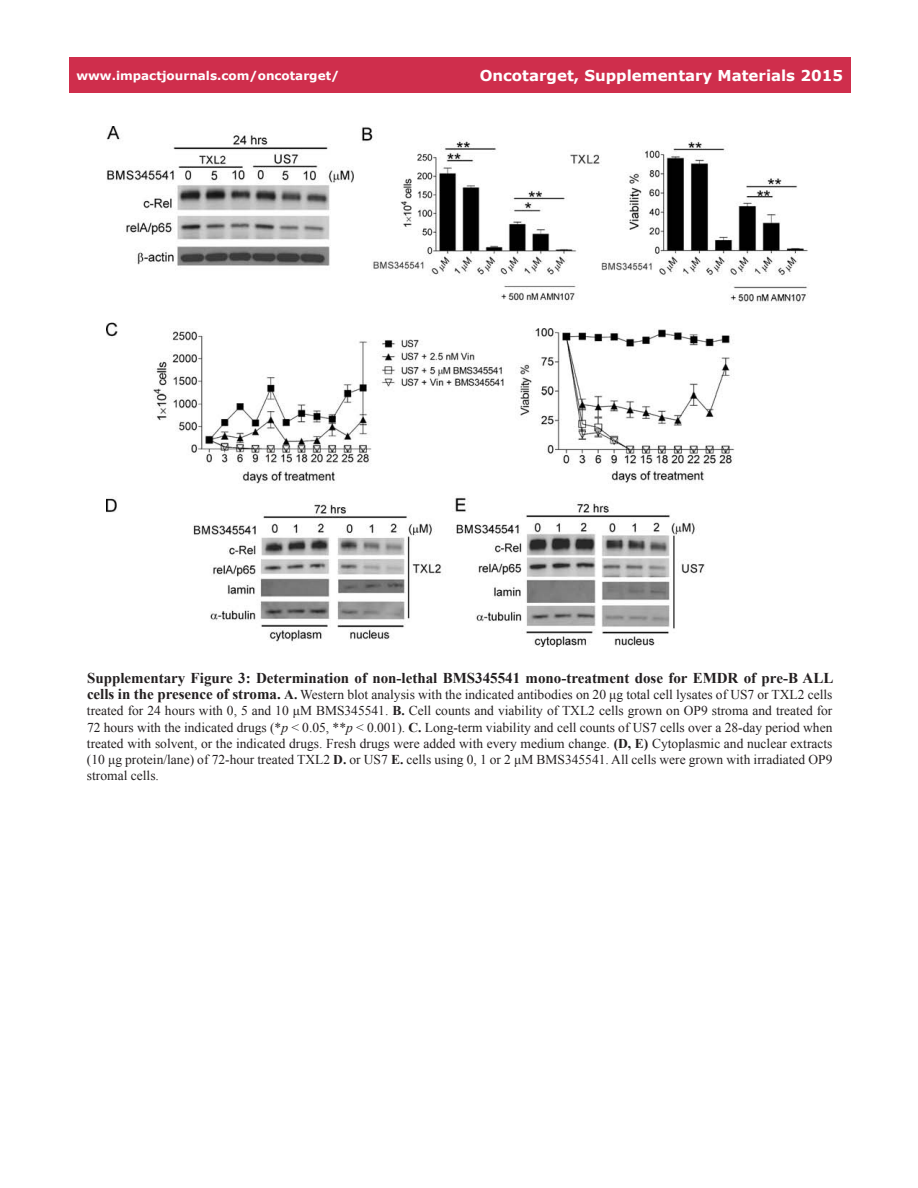
<style>
.page{position:relative;width:918px;height:1188px;background:#fff}
.page>*{position:absolute;margin:0;border:0;box-sizing:border-box;transform-origin:0 0}
.FigureText{font:700 15px "Times New Roman";color:#231f20}
.t1{font:700 15px "Verdana";color:#fff}
.FigureText-2{font:13.5px/16.2px "Times New Roman";color:#231f20;text-align:justify}
.t2{font:700 12px "Verdana";color:#fff}
.s1{font-weight:700;font-size:15px}
.s2{font-weight:700}
.s3{font-style:italic}
</style>
<div class="page">
<div style="left:69px;top:57px;width:781px;height:36px;background:#cf2e4c"></div>
<img style="left:107px;top:127px;width:701px;height:519px">
<p class="t2" style="left:76px;top:67px;width:264px">www.impactjournals.com/oncotarget/</p>
<p class="t1" style="left:480px;top:65px;width:365px">Oncotarget, Supplementary Materials 2015</p>
<p class="FigureText" style="left:87px;top:668px;width:748px">Supplementary Figure 3: Determination of non-lethal BMS345541 mono-treatment dose for EMDR of pre-B ALL</p>
<p class="FigureText-2" style="left:87px;top:686px;width:747px"><span class="s1">cells in the presence of stroma.</span> <span class="s2">A.</span> Western blot analysis with the indicated antibodies on 20 μg total cell lysates of US7 or TXL2 cells treated for 24 hours with 0, 5 and 10 μM BMS345541. <span class="s2">B.</span> Cell counts and viability of TXL2 cells grown on OP9 stroma and treated for 72 hours with the indicated drugs (*<span class="s3">p</span> &lt; 0.05, **<span class="s3">p</span> &lt; 0.001). <span class="s2">C.</span> Long-term viability and cell counts of US7 cells over a 28-day period when treated with solvent, or the indicated drugs. Fresh drugs were added with every medium change. <span class="s2">(D, E)</span> Cytoplasmic and nuclear extracts (10 μg protein/lane) of 72-hour treated TXL2 <span class="s2">D.</span> or US7 <span class="s2">E.</span> cells using 0, 1 or 2 μM BMS345541. All cells were grown with irradiated OP9 stromal cells.</p>
</div>
